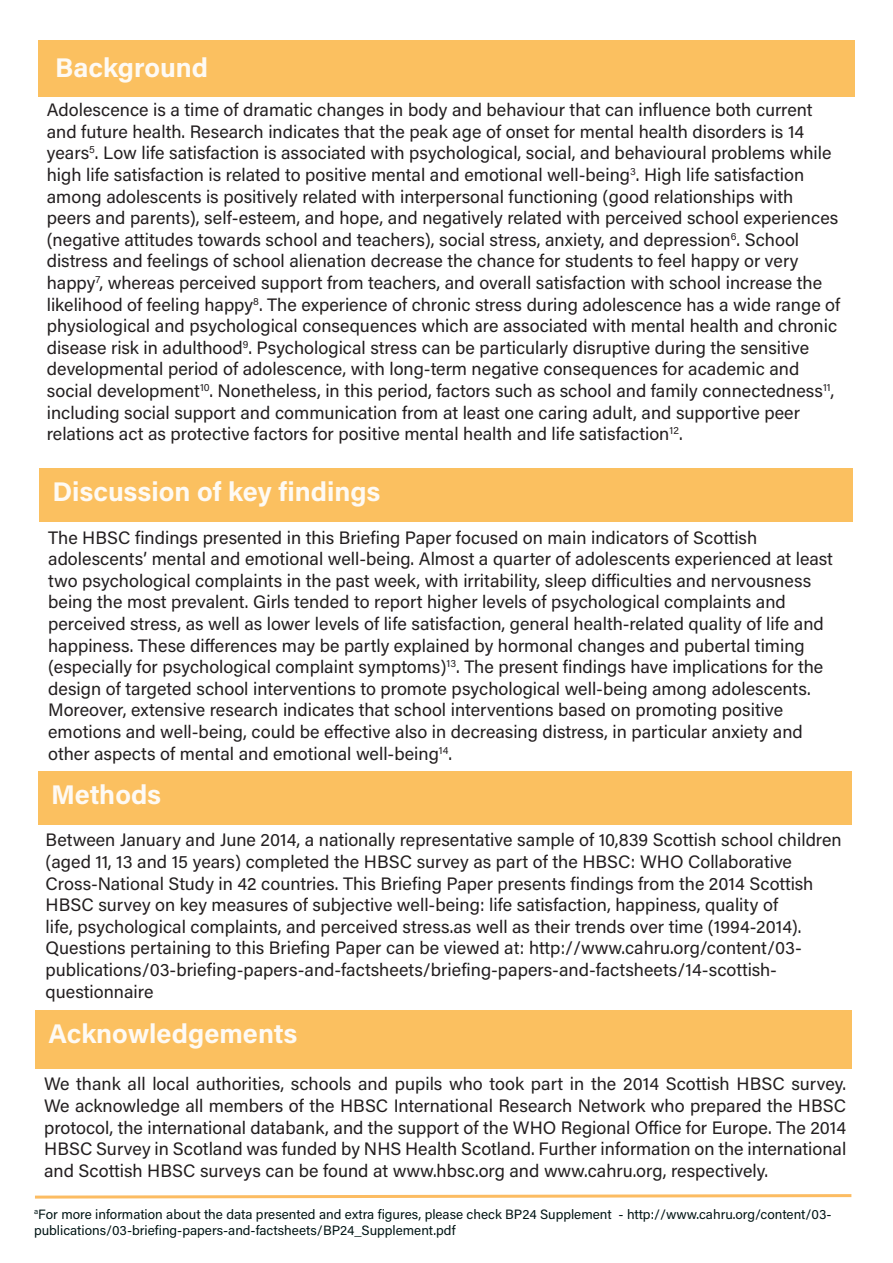
<style>
.page{position:relative;width:893px;height:1263px;background:#fff}
.page>*{position:absolute;margin:0;border:0;box-sizing:border-box;transform-origin:0 0}
.t1{font:700 27px "Acumin Pro";color:#fefaf4}
.t2{font:18px/21.6px "Acumin Pro";color:#231f20}
.t3{font:13.5px/16.2px "Acumin Pro";color:#001515}
</style>
<div class="page">
<div style="left:38px;top:40px;width:817px;height:57px;background:#fbc060"></div>
<div style="left:40px;top:469px;width:813px;height:53px;background:#fbc060"></div>
<div style="left:38px;top:771px;width:814px;height:53px;background:#fbc060"></div>
<div style="left:36px;top:1010px;width:816px;height:58px;background:#fbc060"></div>
<svg style="left:35px;top:1194px;width:817px;height:5px"></svg>
<p class="t1" style="left:55px;top:49px;width:154px">Background</p>
<p class="t2" style="left:47px;top:98px;width:795px">Adolescence is a time of dramatic changes in body and behaviour that can influence both current and future health. Research indicates that the peak age of onset for mental health disorders is 14 years<sup>5</sup>. Low life satisfaction is associated with psychological, social, and behavioural problems while high life satisfaction is related to positive mental and emotional well-being<sup>3</sup>. High life satisfaction among adolescents is positively related with interpersonal functioning (good relationships with peers and parents), self-esteem, and hope, and negatively related with perceived school experiences (negative attitudes towards school and teachers), social stress, anxiety, and depression<sup>6</sup>. School distress and feelings of school alienation decrease the chance for students to feel happy or very happy<sup>7</sup>, whereas perceived support from teachers, and overall satisfaction with school increase the likelihood of feeling happy<sup>8</sup>. The experience of chronic stress during adolescence has a wide range of physiological and psychological consequences which are associated with mental health and chronic disease risk in adulthood<sup>9</sup>. Psychological stress can be particularly disruptive during the sensitive developmental period of adolescence, with long-term negative consequences for academic and social development<sup>10</sup>. Nonetheless, in this period, factors such as school and family connectedness<sup>11</sup>, including social support and communication from at least one caring adult, and supportive peer relations act as protective factors for positive mental health and life satisfaction<sup>12</sup>.</p>
<p class="t1" style="left:52px;top:473px;width:329px">Discussion of key findings</p>
<p class="t2" style="left:48px;top:526px;width:786px">The HBSC findings presented in this Briefing Paper focused on main indicators of Scottish adolescents’ mental and emotional well-being. Almost a quarter of adolescents experienced at least two psychological complaints in the past week, with irritability, sleep difficulties and nervousness being the most prevalent. Girls tended to report higher levels of psychological complaints and perceived stress, as well as lower levels of life satisfaction, general health-related quality of life and happiness. These differences may be partly explained by hormonal changes and pubertal timing (especially for psychological complaint symptoms)<sup>13</sup>. The present findings have implications for the design of targeted school interventions to promote psychological well-being among adolescents.<br>Moreover, extensive research indicates that school interventions based on promoting positive emotions and well-being, could be effective also in decreasing distress, in particular anxiety and other aspects of mental and emotional well-being<sup>14</sup>.</p>
<p class="t1" style="left:51px;top:775px;width:112px">Methods</p>
<p class="t2" style="left:46px;top:828px;width:798px">Between January and June 2014, a nationally representative sample of 10,839 Scottish school children (aged 11, 13 and 15 years) completed the HBSC survey as part of the HBSC: WHO Collaborative Cross-National Study in 42 countries. This Briefing Paper presents findings from the 2014 Scottish HBSC survey on key measures of subjective well-being: life satisfaction, happiness, quality of<br>life, psychological complaints, and perceived stress.as well as their trends over time (1994-2014).<br>Questions pertaining to this Briefing Paper can be viewed at: http://www.cahru.org/content/03- publications/03-briefing-papers-and-factsheets/briefing-papers-and-factsheets/14-scottish&shy;questionnaire</p>
<p class="t1" style="left:48px;top:1015px;width:250px">Acknowledgements</p>
<p class="t2" style="left:44px;top:1072px;width:804px;text-align:justify">We thank all local authorities, schools and pupils who took part in the 2014 Scottish HBSC survey.<br>We acknowledge all members of the HBSC International Research Network who prepared the HBSC protocol, the international databank, and the support of the WHO Regional Office for Europe. The 2014<br>HBSC Survey in Scotland was funded by NHS Health Scotland. Further information on the international and Scottish HBSC surveys can be found at www.hbsc.org and www.cahru.org, respectively.</p>
<p class="t3" style="left:34px;top:1205px;width:799px"><sup>a</sup>For more information about the data presented and extra figures, please check BP24 Supplement - http://www.cahru.org/content/03- publications/03-briefing-papers-and-factsheets/BP24_Supplement.pdf</p>
</div>
